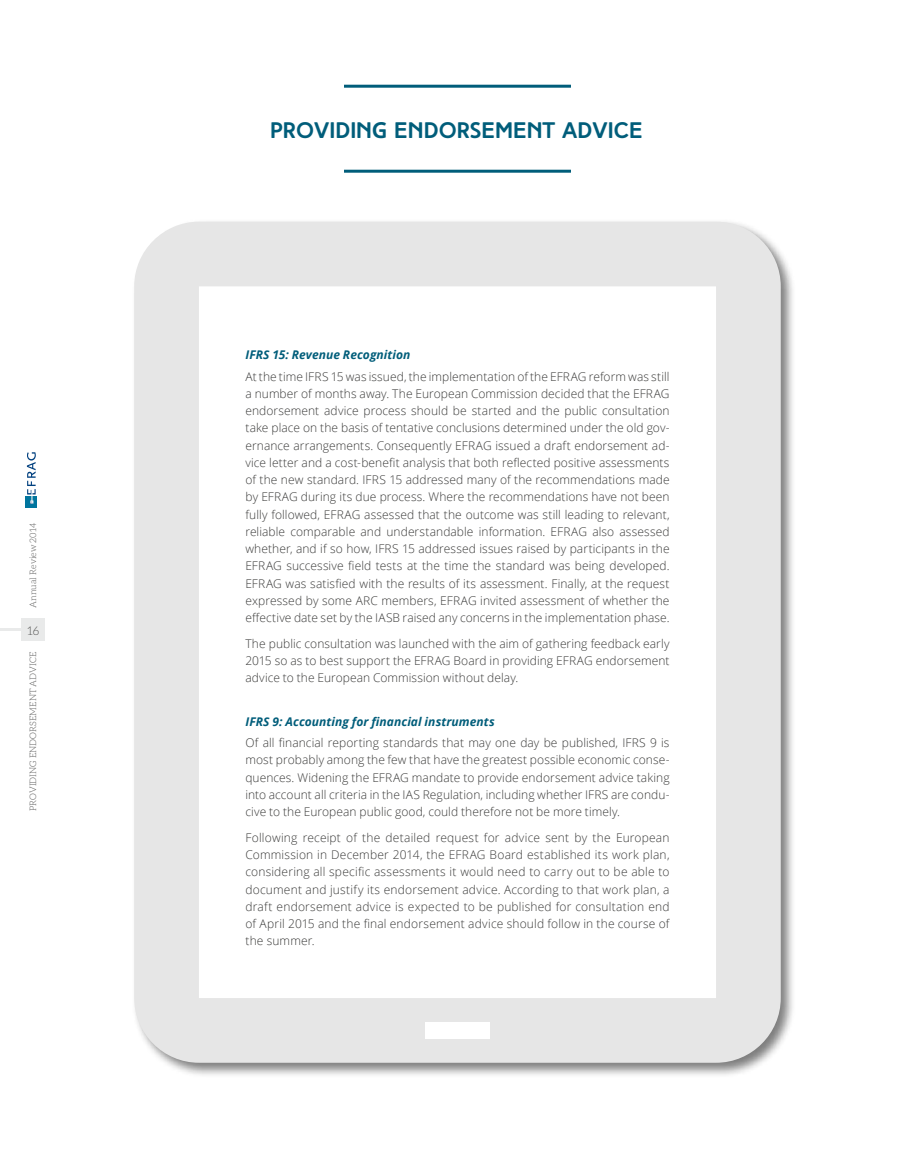
<style>
.page{position:relative;width:915px;height:1170px;background:#fff}
.page>*{position:absolute;margin:0;border:0;box-sizing:border-box;transform-origin:0 0}
.t1{font:700 22.5px "High Tide";color:#005d7a}
.t2{font:300 12px/17.2px "Open Sans";letter-spacing:.005em;color:#3a3a39;text-align:justify}
.t3{font:italic 700 12px "Open Sans";letter-spacing:.005em;color:#005d7a}
.t4{font:300 12px "Aleo";color:#565655}
.t5{font:300 9px "Aleo";color:#565655}
</style>
<div class="page">
<hr style="left:914px;top:0;width:1px;height:1169px;background:#ec7d54">
<div style="left:131px;top:219px;width:664px;height:858px;background:#000;opacity:.75"></div>
<div style="left:134px;top:222px;width:646px;height:840px;background:#e6e6e6;border-radius:65px"></div>
<div style="left:199px;top:286px;width:516px;height:711px;background:#fff"></div>
<div style="left:425px;top:1022px;width:64px;height:16px;background:#fff"></div>
<hr style="left:344px;top:170px;width:226px;height:3px;background:#005d7a">
<hr style="left:344px;top:85px;width:226px;height:3px;background:#005d7a">
<hr style="left:0;top:628px;width:23px;height:3px;background:#e9eaea">
<div style="left:21px;top:618px;width:24px;height:23px;background:#e9eaea"></div>
<div style="left:25px;top:496px;width:11px;height:12px;background:#00759e"></div>
<svg style="left:27px;top:452px;width:9px;height:51px"></svg>
<p class="t5" style="left:28px;top:608px;width:87px;rotate:-90deg">Annual Review 2014</p>
<p class="t4" style="left:27px;top:623px;width:13px">16</p>
<p class="t5" style="left:28px;top:810px;width:161px;rotate:-90deg">PROVIDING ENDORSEMENT ADVICE</p>
<h1 class="t1" style="left:270px;top:117px;width:374px">PROVIDING ENDORSEMENT ADVICE</h1>
<p class="t3" style="left:245px;top:346px;width:166px">IFRS 15: Revenue Recognition</p>
<p class="t2" style="left:245px;top:367px;width:425px">At the time IFRS 15 was issued, the implementation of the EFRAG reform was still a number of months away. The European Commission decided that the EFRAG endorsement advice process should be started and the public consultation take place on the basis of tentative conclusions determined under the old gov&shy;ernance arrangements. Consequently EFRAG issued a draft endorsement ad&shy;vice letter and a cost-benefit analysis that both reflected positive assessments of the new standard. IFRS 15 addressed many of the recommendations made by EFRAG during its due process. Where the recommendations have not been fully followed, EFRAG assessed that the outcome was still leading to relevant, reliable comparable and understandable information. EFRAG also assessed whether, and if so how, IFRS 15 addressed issues raised by participants in the EFRAG successive field tests at the time the standard was being developed.<br>EFRAG was satisfied with the results of its assessment. Finally, at the request expressed by some ARC members, EFRAG invited assessment of whether the effective date set by the IASB raised any concerns in the implementation phase.</p>
<p class="t2" style="left:245px;top:634px;width:425px">The public consultation was launched with the aim of gathering feedback early 2015 so as to best support the EFRAG Board in providing EFRAG endorsement advice to the European Commission without delay.</p>
<p class="t3" style="left:245px;top:712px;width:251px">IFRS 9: Accounting for financial instruments</p>
<p class="t2" style="left:245px;top:733px;width:425px">Of all financial reporting standards that may one day be published, IFRS 9 is most probably among the few that have the greatest possible economic conse&shy;quences. Widening the EFRAG mandate to provide endorsement advice taking into account all criteria in the IAS Regulation, including whether IFRS are condu&shy;cive to the European public good, could therefore not be more timely.</p>
<p class="t2" style="left:245px;top:828px;width:425px">Following receipt of the detailed request for advice sent by the European Commission in December 2014, the EFRAG Board established its work plan, considering all specific assessments it would need to carry out to be able to document and justify its endorsement advice. According to that work plan, a draft endorsement advice is expected to be published for consultation end of April 2015 and the final endorsement advice should follow in the course of the summer.</p>
</div>
